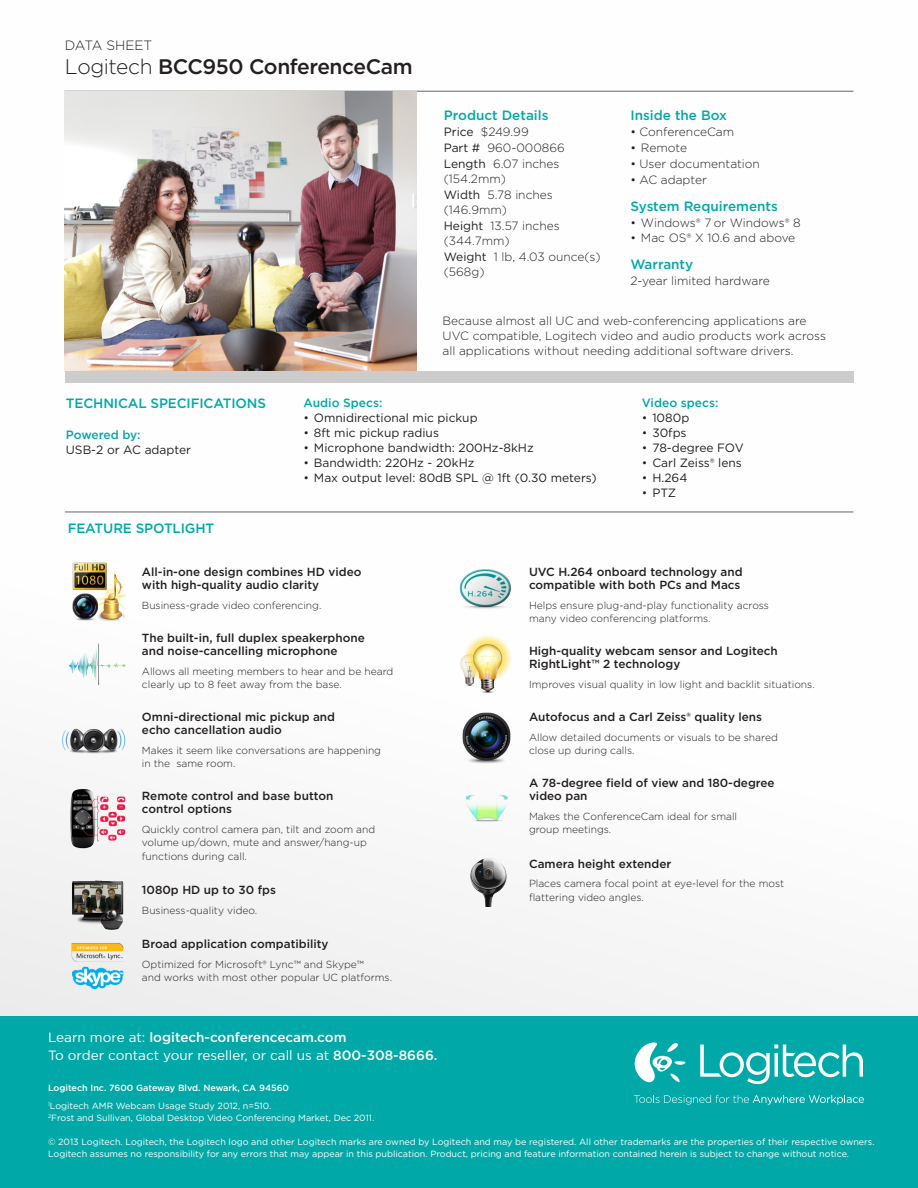
<style>
.page{position:relative;width:918px;height:1188px;background:#fff}
.page>*{position:absolute;margin:0;border:0;box-sizing:border-box;transform-origin:0 0}
.t1{font:500 21px "Gotham";letter-spacing:-.02em;color:#231f20}
.t2{font:500 13.5px "Gotham";letter-spacing:-.01em;color:#00a9a7}
.t3{font:13.5px "Gotham";color:#fff}
.t4{font:500 13.5px "Gotham";color:#fff}
.t5{font:300 13.5px "Gotham";color:#231f20}
.t6{font:300 12px/15px "Gotham";color:#231f20}
.t7{font:12px/15px "Gotham";color:#231f20}
.t8{font:500 12px "Gotham";color:#00a9a7}
.t9{font:500 11.7px/13.2px "Gotham";color:#231f20}
.t10{font:300 10.2px/13.2px "Gotham";color:#231f20}
.t11{font:9px/12px "Gotham";color:#fff}
.t12{font:500 9px "Gotham";color:#fff}
.s1{font-weight:300}
.s2{font-weight:400}
.s3{font-weight:500;color:#00a9a7}
.s4{font-weight:500}
</style>
<div class="page">
<div style="left:0;top:1016px;width:918px;height:172px;background:#00a9a7"></div>
<img style="left:72px;top:562px;width:53px;height:59px">
<img style="left:460px;top:635px;width:51px;height:58px">
<img style="left:462px;top:712px;width:49px;height:52px">
<img style="left:465px;top:795px;width:43px;height:27px">
<img style="left:470px;top:858px;width:37px;height:49px">
<img style="left:70px;top:643px;width:55px;height:42px">
<img style="left:61px;top:728px;width:64px;height:26px">
<img style="left:70px;top:788px;width:55px;height:62px">
<img style="left:70px;top:872px;width:55px;height:62px">
<img style="left:70px;top:934px;width:55px;height:65px">
<img style="left:459px;top:569px;width:52px;height:40px">
<hr style="left:64px;top:91px;width:789px;height:1px;background:#656667">
<hr style="left:65px;top:512px;width:788px;height:1px;background:#656667">
<svg style="left:634px;top:1042px;width:52px;height:41px"></svg>
<svg style="left:700px;top:1045px;width:163px;height:39px"></svg>
<svg style="left:634px;top:1095px;width:230px;height:10px"></svg>
<img style="left:65px;top:91px;width:352px;height:280px">
<div style="left:65px;top:371px;width:788px;height:12px;background:#cdcccc"></div>
<p class="t5" style="left:65px;top:37px;width:89px">DATA SHEET</p>
<p class="t1" style="left:65px;top:53px;width:349px"><span class="s1">Logitech</span> BCC950 ConferenceCam</p>
<p class="t2" style="left:444px;top:106px;width:106px">Product Details</p>
<p class="t6" style="left:444px;top:124px;width:86px"><span class="s2">Price</span> $249.99</p>
<p class="t6" style="left:444px;top:140px;width:123px"><span class="s2">Part #</span> 960-000866</p>
<p class="t6" style="left:444px;top:156px;width:117px"><span class="s2">Length</span> 6.07 inches (154.2mm)</p>
<p class="t6" style="left:444px;top:187px;width:111px"><span class="s2">Width</span> 5.78 inches (146.9mm)</p>
<p class="t6" style="left:444px;top:218px;width:117px"><span class="s2">Height</span> 13.57 inches (344.7mm)</p>
<p class="t6" style="left:444px;top:249px;width:158px"><span class="s2">Weight</span> 1 lb, 4.03 ounce(s) (568g)</p>
<p class="t6" style="left:443px;top:313px;width:385px">Because almost all UC and web-conferencing applications are<br>UVC compatible, Logitech video and audio products work across all applications without needing additional software drivers.</p>
<p class="t2" style="left:630px;top:106px;width:98px">Inside the Box</p>
<p class="t6" style="left:630px;top:124px;width:105px">• ConferenceCam</p>
<p class="t6" style="left:630px;top:140px;width:58px">• Remote</p>
<p class="t6" style="left:630px;top:156px;width:131px">• User documentation</p>
<p class="t6" style="left:630px;top:172px;width:78px">• AC adapter</p>
<p class="t2" style="left:630px;top:197px;width:149px">System Requirements</p>
<p class="t6" style="left:630px;top:215px;width:172px">• Windows® 7 or Windows® 8</p>
<p class="t6" style="left:630px;top:230px;width:166px">• Mac OS® X 10.6 and above</p>
<p class="t2" style="left:630px;top:255px;width:64px">Warranty</p>
<p class="t6" style="left:630px;top:273px;width:141px">2-year limited hardware</p>
<p class="t2" style="left:66px;top:395px;width:202px">TECHNICAL SPECIFICATIONS</p>
<p class="t7" style="left:66px;top:427px;width:127px"><span class="s3">Powered by:<br></span>USB-2 or AC adapter</p>
<p class="t2" style="left:68px;top:520px;width:148px">FEATURE SPOTLIGHT</p>
<p class="t8" style="left:303px;top:395px;width:80px">Audio Specs:</p>
<p class="t7" style="left:303px;top:410px;width:176px"><span class="s1">•</span> Omnidirectional mic pickup</p>
<p class="t7" style="left:303px;top:425px;width:137px"><span class="s1">•</span> 8ft mic pickup radius</p>
<p class="t7" style="left:303px;top:440px;width:232px"><span class="s1">•</span> Microphone bandwidth: 200Hz-8kHz</p>
<p class="t7" style="left:303px;top:455px;width:173px"><span class="s1">•</span> Bandwidth: 220Hz - 20kHz</p>
<p class="t7" style="left:303px;top:470px;width:295px"><span class="s1">•</span> Max output level: 80dB SPL @ 1ft (0.30 meters)</p>
<p class="t8" style="left:642px;top:395px;width:78px">Video specs:</p>
<p class="t7" style="left:642px;top:410px;width:49px"><span class="s1">•</span> 1080p</p>
<p class="t7" style="left:642px;top:425px;width:46px"><span class="s1">•</span> 30fps</p>
<p class="t7" style="left:642px;top:440px;width:103px"><span class="s1">•</span> 78-degree FOV</p>
<p class="t7" style="left:642px;top:455px;width:102px"><span class="s1">•</span> Carl Zeiss® lens</p>
<p class="t7" style="left:642px;top:470px;width:47px"><span class="s1">•</span> H.264</p>
<p class="t7" style="left:642px;top:485px;width:36px"><span class="s1">•</span> PTZ</p>
<p class="t9" style="left:142px;top:565px;width:221px">All-in-one design combines HD video with high-quality audio clarity</p>
<p class="t10" style="left:142px;top:598px;width:181px">Business-grade video conferencing.</p>
<p class="t9" style="left:142px;top:631px;width:224px">The built-in, full duplex speakerphone and noise-cancelling microphone</p>
<p class="t10" style="left:142px;top:664px;width:253px">Allows all meeting members to hear and be heard clearly up to 8 feet away from the base.</p>
<p class="t9" style="left:142px;top:710px;width:195px">Omni-directional mic pickup and echo cancellation audio</p>
<p class="t10" style="left:142px;top:743px;width:241px">Makes it seem like conversations are happening in the same room.</p>
<p class="t9" style="left:142px;top:789px;width:193px">Remote control and base button control options</p>
<p class="t10" style="left:142px;top:823px;width:235px">Quickly control camera pan, tilt and zoom and volume up/down, mute and answer/hang-up functions during call.</p>
<p class="t9" style="left:142px;top:883px;width:136px">1080p HD up to 30 fps</p>
<p class="t10" style="left:142px;top:903px;width:117px">Business-quality video.</p>
<p class="t9" style="left:142px;top:937px;width:188px">Broad application compatibility</p>
<p class="t10" style="left:142px;top:958px;width:252px">Optimized for Microsoft® Lync™ and Skype™<br>and works with most other popular UC platforms.</p>
<p class="t4" style="left:48px;top:1029px;width:300px"><span class="s2">Learn more at:</span> logitech-conferencecam.com</p>
<p class="t3" style="left:48px;top:1047px;width:391px">To order contact your reseller, or call us at <span class="s4">800-308-8666.</span></p>
<p class="t9" style="left:529px;top:565px;width:215px">UVC H.264 onboard technology and compatible with both PCs and Macs</p>
<p class="t10" style="left:529px;top:598px;width:242px">Helps ensure plug-and-play functionality across many video conferencing platforms.</p>
<p class="t9" style="left:529px;top:644px;width:250px">High-quality webcam sensor and Logitech<br>RightLight™ 2 technology</p>
<p class="t10" style="left:529px;top:677px;width:287px">Improves visual quality in low light and backlit situations.</p>
<p class="t9" style="left:529px;top:710px;width:235px">Autofocus and a Carl Zeiss® quality lens</p>
<p class="t10" style="left:529px;top:730px;width:250px">Allow detailed documents or visuals to be shared close up during calls.</p>
<p class="t9" style="left:529px;top:776px;width:247px">A 78-degree field of view and 180-degree video pan</p>
<p class="t10" style="left:529px;top:809px;width:210px">Makes the ConferenceCam ideal for small group meetings.</p>
<p class="t9" style="left:529px;top:857px;width:144px">Camera height extender</p>
<p class="t10" style="left:529px;top:877px;width:257px">Places camera focal point at eye-level for the most flattering video angles.</p>
<p class="t12" style="left:48px;top:1082px;width:243px">Logitech Inc. 7600 Gateway Blvd. Newark, CA 94560</p>
<p class="t11" style="left:48px;top:1100px;width:225px"><sup>1</sup>Logitech AMR Webcam Usage Study 2012, n=510.</p>
<p class="t11" style="left:48px;top:1112px;width:328px"><sup>2</sup>Frost and Sullivan, Global Desktop Video Conferencing Market, Dec 2011.</p>
<p class="t11" style="left:48px;top:1136px;width:828px">© 2013 Logitech. Logitech, the Logitech logo and other Logitech marks are owned by Logitech and may be registered. All other trademarks are the properties of their respective owners.<br>Logitech assumes no responsibility for any errors that may appear in this publication. Product, pricing and feature information contained herein is subject to change without notice.</p>
</div>
